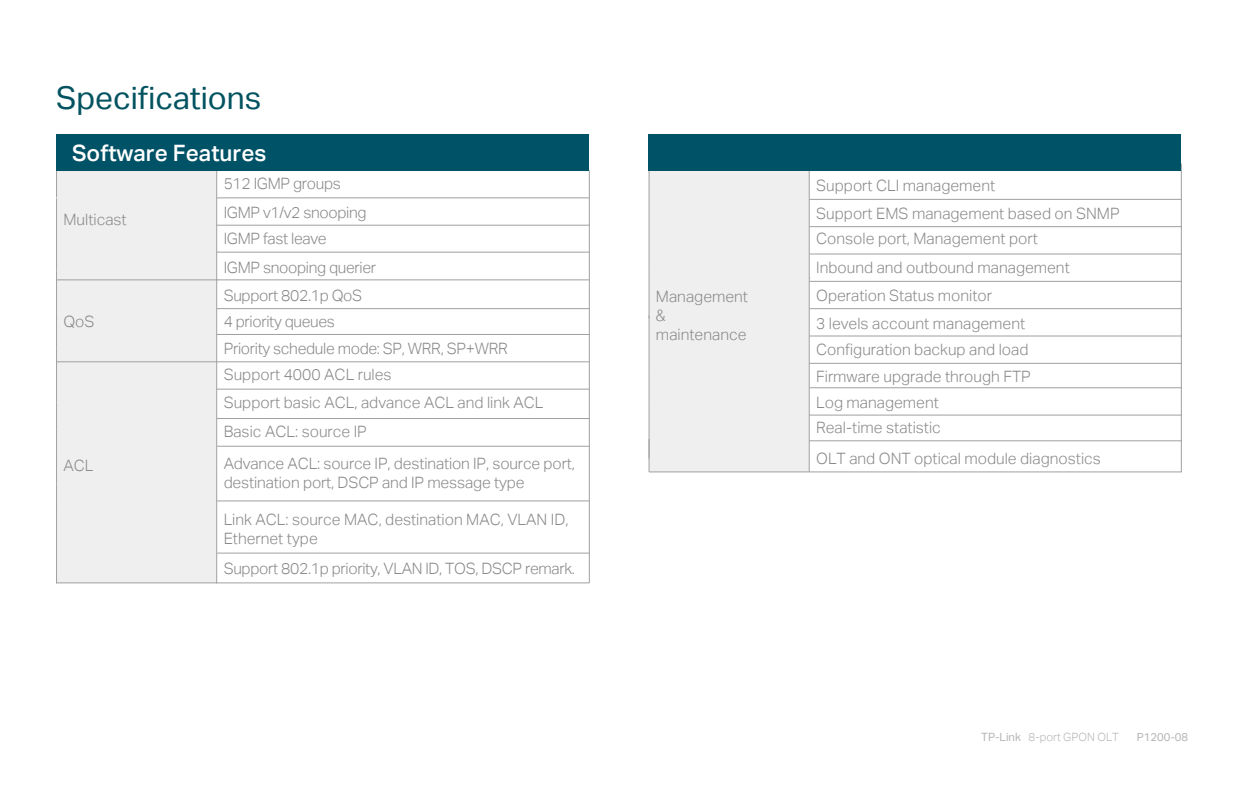
<style>
.page{position:relative;width:1260px;height:788px;background:#fff}
.page>*{position:absolute;margin:0;border:0;box-sizing:border-box;transform-origin:0 0}
.t1{font:31.5px "TP Link Aktiv Regular";color:#02525f}
.t2{font:500 22.57px "Aktiv Grotesk Trial";color:#fff}
.t3{font:300 15.66px/18.8px "Aktiv Grotesk Trial";color:#898989}
.t4{font:300 15.66px/28.3px "Aktiv Grotesk Trial";letter-spacing:-.02em;color:#898989}
.t5{font:11.38px "TP Link Aktiv Light";color:#b5b5b5}
.t6{font:11.2px "TP Link Aktiv Regular";color:#b5b5b5}
.s1{font-family:"TP Link Aktiv Regular"}
</style>
<div class="page">
<div style="left:57px;top:171px;width:159px;height:411px;background:#efefef"></div>
<hr style="left:56px;top:169px;width:126px;height:1px;background:#9fa0a0">
<hr style="left:56px;top:170px;width:126px;height:1px;background:#9fa0a0">
<svg style="left:56px;top:171px;width:1px;height:26px"></svg>
<hr style="left:182px;top:170px;width:226px;height:1px;background:#9fa0a0">
<hr style="left:408px;top:170px;width:181px;height:1px;background:#9fa0a0">
<hr style="left:56px;top:198px;width:1px;height:72px;background:#9fa0a0">
<hr style="left:56px;top:270px;width:1px;height:50px;background:#9fa0a0">
<hr style="left:56px;top:317px;width:1px;height:30px;background:#9fa0a0">
<svg style="left:56px;top:347px;width:1px;height:82px"></svg>
<hr style="left:56px;top:429px;width:1px;height:31px;background:#9fa0a0">
<svg style="left:56px;top:460px;width:1px;height:50px"></svg>
<hr style="left:56px;top:510px;width:1px;height:73px;background:#9fa0a0">
<hr style="left:589px;top:170px;width:1px;height:413px;background:#9fa0a0">
<hr style="left:217px;top:197px;width:372px;height:1px;background:#9fa0a0">
<hr style="left:216px;top:171px;width:1px;height:412px;background:#9fa0a0">
<hr style="left:217px;top:225px;width:372px;height:1px;background:#9fa0a0">
<hr style="left:217px;top:252px;width:372px;height:1px;background:#9fa0a0">
<hr style="left:217px;top:308px;width:372px;height:1px;background:#9fa0a0">
<hr style="left:57px;top:279px;width:532px;height:1px;background:#9fa0a0">
<hr style="left:57px;top:361px;width:532px;height:1px;background:#9fa0a0">
<hr style="left:217px;top:388px;width:372px;height:1px;background:#9fa0a0">
<hr style="left:217px;top:334px;width:372px;height:1px;background:#9fa0a0">
<hr style="left:217px;top:418px;width:372px;height:1px;background:#9fa0a0">
<hr style="left:217px;top:552px;width:372px;height:1px;background:#9fa0a0">
<hr style="left:57px;top:582px;width:532px;height:1px;background:#9fa0a0">
<hr style="left:217px;top:500px;width:372px;height:1px;background:#9fa0a0">
<hr style="left:217px;top:446px;width:372px;height:1px;background:#9fa0a0">
<div style="left:57px;top:134px;width:532px;height:36px;background:#005267"></div>
<hr style="left:648px;top:169px;width:126px;height:1px;background:#9fa0a0">
<hr style="left:648px;top:170px;width:126px;height:1px;background:#9fa0a0">
<hr style="left:774px;top:170px;width:226px;height:1px;background:#9fa0a0">
<hr style="left:1000px;top:170px;width:181px;height:1px;background:#9fa0a0">
<div style="left:650px;top:170px;width:159px;height:301px;background:#efefef"></div>
<hr style="left:649px;top:167px;width:1px;height:102px;background:#9fa0a0">
<hr style="left:649px;top:269px;width:1px;height:49px;background:#9fa0a0">
<hr style="left:649px;top:315px;width:1px;height:31px;background:#9fa0a0">
<svg style="left:649px;top:346px;width:1px;height:82px"></svg>
<hr style="left:649px;top:428px;width:1px;height:30px;background:#9fa0a0">
<hr style="left:649px;top:439px;width:1px;height:33px;background:#9fa0a0">
<hr style="left:1181px;top:163px;width:1px;height:309px;background:#9fa0a0">
<hr style="left:809px;top:169px;width:1px;height:303px;background:#9fa0a0">
<hr style="left:809px;top:199px;width:373px;height:1px;background:#9fa0a0">
<hr style="left:810px;top:308px;width:372px;height:1px;background:#9fa0a0">
<hr style="left:809px;top:335px;width:373px;height:1px;background:#9fa0a0">
<hr style="left:810px;top:387px;width:372px;height:1px;background:#9fa0a0">
<hr style="left:809px;top:414px;width:373px;height:1px;background:#9fa0a0">
<hr style="left:809px;top:440px;width:373px;height:1px;background:#9fa0a0">
<hr style="left:809px;top:363px;width:373px;height:1px;background:#9fa0a0">
<hr style="left:649px;top:471px;width:533px;height:1px;background:#9fa0a0">
<hr style="left:810px;top:253px;width:372px;height:1px;background:#9fa0a0">
<hr style="left:810px;top:281px;width:372px;height:1px;background:#9fa0a0">
<hr style="left:810px;top:226px;width:372px;height:1px;background:#9fa0a0">
<div style="left:649px;top:134px;width:532px;height:36px;background:#005267"></div>
<h1 class="t1" style="left:56px;top:79px;width:207px">Specifications</h1>
<h2 class="t2" style="left:72px;top:140px;width:196px">Software Features</h2>
<p class="t3" style="left:63px;top:210px;width:65px">Multicast</p>
<p class="t3" style="left:63px;top:312px;width:33px">QoS</p>
<p class="t3" style="left:63px;top:456px;width:32px">ACL</p>
<p class="t4" style="left:224px;top:170px;width:145px">512 IGMP groups<br>IGMP v1/v2 snooping</p>
<p class="t4" style="left:224px;top:224px;width:154px;line-height:29.2px">IGMP fast leave<br>IGMP snooping querier</p>
<p class="t4" style="left:224px;top:282px;width:140px;line-height:26.2px">Support 802.1p QoS<br>4 priority queues</p>
<p class="t4" style="left:224px;top:334px;width:286px">Priority schedule mode: SP, WRR, SP+WRR</p>
<p class="t3" style="left:224px;top:365px;width:169px">Support 4000 ACL rules</p>
<p class="t3" style="left:224px;top:393px;width:321px">Support basic ACL, advance ACL and link ACL</p>
<p class="t3" style="left:224px;top:415px;width:353px;line-height:31.8px">Basic ACL: source IP<br>Advance ACL: source IP, destination IP, source port,</p>
<p class="t3" style="left:224px;top:473px;width:302px">destination port, DSCP and IP message type</p>
<p class="t3" style="left:224px;top:510px;width:346px">Link ACL: source MAC, destination MAC, VLAN ID,<br>Ethernet type</p>
<p class="t4" style="left:224px;top:554px;width:353px">Support 802.1p priority, VLAN ID, TOS, DSCP remark.</p>
<p class="t3" style="left:656px;top:287px;width:94px">Management &amp; maintenance</p>
<p class="t3" style="left:816px;top:172px;width:305px;line-height:27.3px">Support CLI management<br>Support EMS management based on SNMP</p>
<p class="t3" style="left:816px;top:229px;width:223px">Console port, Management port</p>
<p class="t3" style="left:816px;top:258px;width:255px">Inbound and outbound management</p>
<p class="t3" style="left:816px;top:281px;width:211px;line-height:27.7px">Operation Status monitor<br>3 levels account management</p>
<p class="t3" style="left:816px;top:335px;width:216px;line-height:27.3px">Configuration backup and load<br>Firmware upgrade through FTP</p>
<p class="t3" style="left:816px;top:389px;width:126px;line-height:25.7px">Log management<br>Real-time statistic</p>
<p class="t3" style="left:816px;top:448px;width:286px">OLT and ONT optical module diagnostics</p>
<p class="t5" style="left:981px;top:730px;width:139px"><span class="s1">TP-Link</span> 8-port GPON OLT</p>
<p class="t6" style="left:1137px;top:730px;width:53px">P1200-08</p>
</div>
